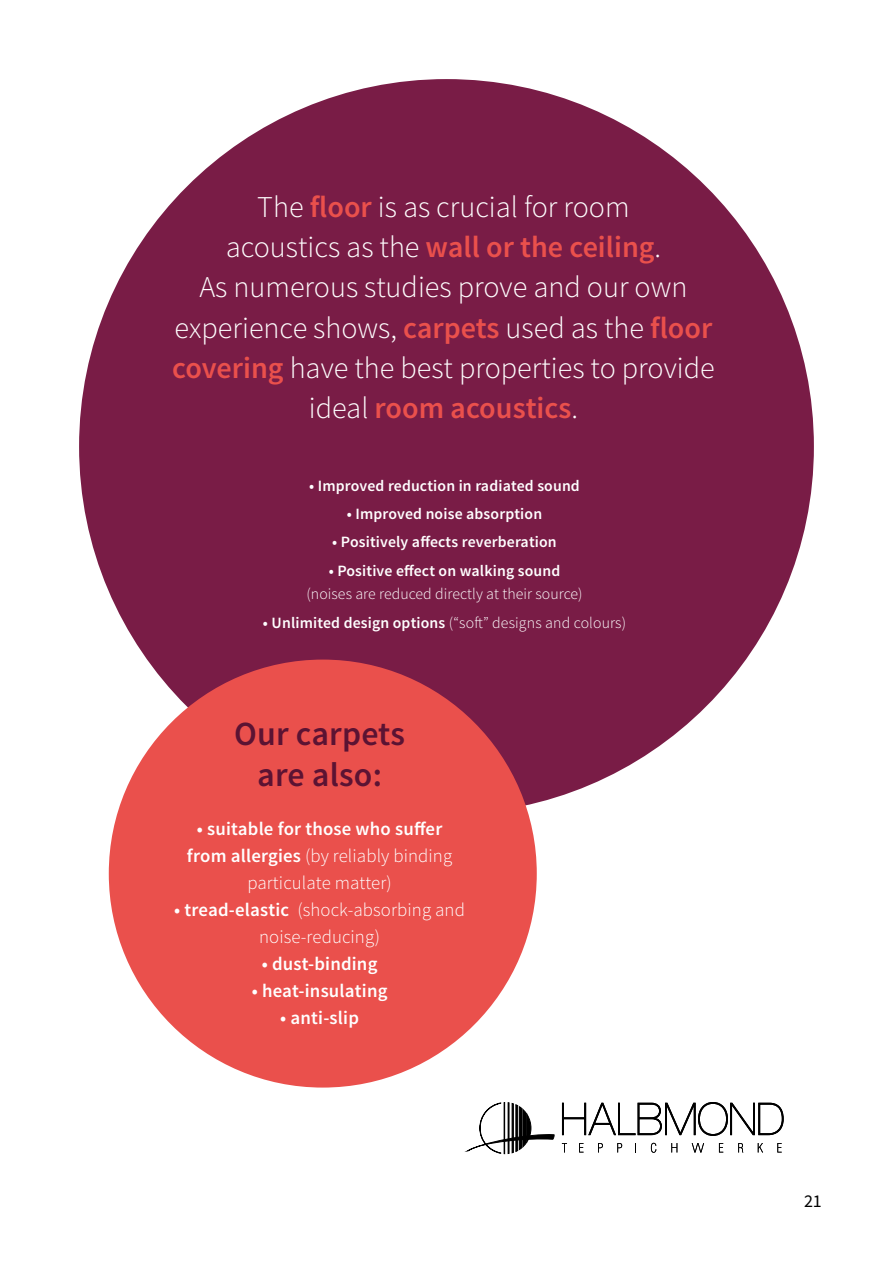
<style>
.page{position:relative;width:893px;height:1263px;background:#fff}
.page>*{position:absolute;margin:0;border:0;box-sizing:border-box;transform-origin:0 0}
.t1{font:600 33.9px/40.7px "Source Sans Pro";letter-spacing:.005em;color:#5b1333;text-align:center}
.t2{font:300 30.15px/40.2px "Source Sans Pro";color:#fff;text-align:center}
.t3{font:600 18.75px/27px "Source Sans Pro";letter-spacing:.01em;color:#fff;text-align:center}
.t4{font:300 18.75px/27px "Source Sans Pro";letter-spacing:.005em;color:#fff;text-align:center}
.t5{font:18px "Source Sans Pro";color:#000}
.t6{font:600 15.75px "Source Sans Pro";letter-spacing:.01em;color:#fff}
.t7{font:300 15.75px "Source Sans Pro";letter-spacing:.005em;color:#fff}
.s1{font-weight:600;color:#ea504c}
.s2{font-weight:600}
.s3{font-weight:300}
</style>
<div class="page">
<div style="left:79px;top:79px;width:735px;height:735px;background:#791c46;border-radius:50%"></div>
<div style="left:109px;top:659px;width:428px;height:428px;background:#ea504c;border-radius:50%"></div>
<svg style="left:562px;top:1102px;width:221px;height:33px"></svg>
<svg style="left:562px;top:1143px;width:5px;height:9px"></svg>
<svg style="left:579px;top:1143px;width:4px;height:9px"></svg>
<svg style="left:598px;top:1143px;width:5px;height:9px"></svg>
<svg style="left:617px;top:1143px;width:5px;height:9px"></svg>
<svg style="left:651px;top:1143px;width:5px;height:10px"></svg>
<svg style="left:719px;top:1143px;width:4px;height:9px"></svg>
<svg style="left:738px;top:1143px;width:5px;height:9px"></svg>
<svg style="left:758px;top:1143px;width:5px;height:9px"></svg>
<svg style="left:777px;top:1143px;width:5px;height:9px"></svg>
<svg style="left:671px;top:1143px;width:6px;height:9px"></svg>
<svg style="left:692px;top:1143px;width:12px;height:9px"></svg>
<svg style="left:467px;top:1102px;width:88px;height:52px"></svg>
<p class="t2" style="left:172px;top:187px;width:544px">The <span class="s1">floor</span> is as crucial for room<br>acoustics as the <span class="s1">wall or the ceiling</span>.<br>As numerous studies prove and our own experience shows, <span class="s1">carpets</span> used as the <span class="s1">floor covering</span> have the best properties to provide ideal <span class="s1">room acoustics</span>.</p>
<p class="t6" style="left:309px;top:475px;width:272px">• Improved reduction in radiated sound</p>
<p class="t6" style="left:347px;top:504px;width:197px">• Improved noise absorption</p>
<p class="t6" style="left:332px;top:532px;width:226px">• Positively affects reverberation</p>
<p class="t6" style="left:329px;top:560px;width:233px">• Positive effect on walking sound</p>
<p class="t7" style="left:306px;top:584px;width:278px">(noises are reduced directly at their source)</p>
<p class="t7" style="left:263px;top:613px;width:365px"><span class="s2">• Unlimited design options</span> (“soft” designs and colours)</p>
<p class="t1" style="left:234px;top:714px;width:173px">Our carpets are also:</p>
<p class="t3" style="left:187px;top:816px;width:267px">• suitable for those who suffer from allergies <span class="s3">(by reliably binding particulate matter)</span></p>
<p class="t4" style="left:174px;top:897px;width:292px"><span class="s2">• tread-elastic</span> (shock-absorbing and noise-reducing)</p>
<p class="t3" style="left:262px;top:951px;width:117px">• dust-binding</p>
<p class="t3" style="left:252px;top:978px;width:137px">• heat-insulating</p>
<p class="t3" style="left:280px;top:1005px;width:80px">• anti-slip</p>
<p class="t5" style="left:804px;top:1190px;width:19px">21</p>
</div>
